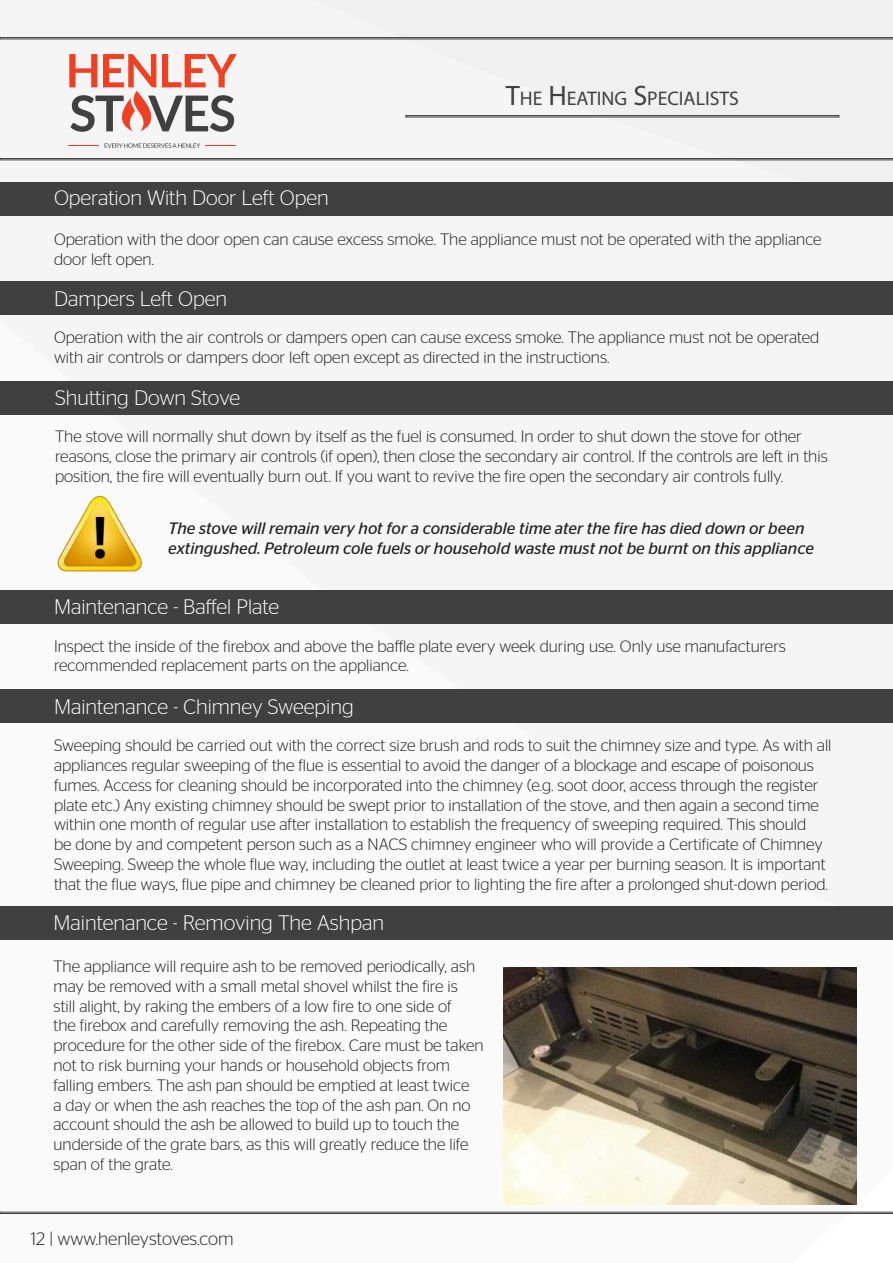
<style>
.page{position:relative;width:893px;height:1263px;background:#fff}
.page>*{position:absolute;margin:0;border:0;box-sizing:border-box;transform-origin:0 0}
.t1{font:300 21px "Stag Sans";color:#fff}
.t2{font:19.8px "Myriad Pro";color:#404041}
.t3{font:300 18px "Stag Sans";color:#221f1f}
.t4{font:300 16.5px/19.8px "Stag Sans";color:#221f1f}
.t5{font:italic 16.5px/19.8px "Stag Sans";color:#221f1f}
.s1{font-size:28.2px}
</style>
<div class="page">
<div style="left:0;top:0;width:893px;height:1214px;background:#f5f5f5"></div>
<svg style="left:0;top:158px;width:893px;height:2px;background:#636364"></svg>
<svg style="left:0;top:37px;width:893px;height:2px;background:#676768"></svg>
<div style="left:406px;top:115px;width:433px;height:2px;border:1px solid #404041"></div>
<svg style="left:69px;top:54px;width:168px;height:78px"></svg>
<hr style="left:69px;top:145px;width:30px;height:1px;background:#ef4023">
<hr style="left:205px;top:145px;width:30px;height:1px;background:#ef4023">
<svg style="left:105px;top:143px;width:95px;height:5px"></svg>
<svg style="left:0;top:1212px;width:893px;height:1px"></svg>
<div style="left:0;top:182px;width:893px;height:34px;background:#404041"></div>
<div style="left:0;top:282px;width:893px;height:33px;background:#404041"></div>
<div style="left:0;top:381px;width:893px;height:33px;background:#404041"></div>
<img style="left:40px;top:488px;width:118px;height:95px">
<div style="left:0;top:590px;width:893px;height:33px;background:#404041"></div>
<div style="left:0;top:690px;width:893px;height:33px;background:#404041"></div>
<div style="left:0;top:906px;width:893px;height:33px;background:#404041"></div>
<img style="left:503px;top:968px;width:353px;height:236px">
<p class="t1" style="left:54px;top:190px;width:276px">Operation With Door Left Open</p>
<p class="t2" style="left:506px;top:86px;width:235px"><span class="s1">T</span>HE <span class="s1">H</span>EATING <span class="s1">S</span>PECIALISTS</p>
<p class="t4" style="left:54px;top:231px;width:769px">Operation with the door open can cause excess smoke. The appliance must not be operated with the appliance door left open.</p>
<p class="t1" style="left:54px;top:290px;width:174px">Dampers Left Open</p>
<p class="t4" style="left:54px;top:328px;width:767px">Operation with the air controls or dampers open can cause excess smoke. The appliance must not be operated with air controls or dampers door left open except as directed in the instructions.</p>
<p class="t1" style="left:55px;top:390px;width:187px">Shutting Down Stove</p>
<p class="t4" style="left:55px;top:428px;width:774px">The stove will normally shut down by itself as the fuel is consumed. In order to shut down the stove for other reasons, close the primary air controls (if open), then close the secondary air control. If the controls are left in this position, the fire will eventually burn out. If you want to revive the fire open the secondary air controls fully.</p>
<p class="t5" style="left:168px;top:520px;width:647px">The stove will remain very hot for a considerable time ater the fire has died down or been extingushed. Petroleum cole fuels or household waste must not be burnt on this appliance</p>
<p class="t1" style="left:54px;top:599px;width:227px">Maintenance - Baffel Plate</p>
<p class="t4" style="left:54px;top:637px;width:733px">Inspect the inside of the firebox and above the baffle plate every week during use. Only use manufacturers recommended replacement parts on the appliance.</p>
<p class="t1" style="left:54px;top:698px;width:301px">Maintenance - Chimney Sweeping</p>
<p class="t4" style="left:54px;top:736px;width:779px">Sweeping should be carried out with the correct size brush and rods to suit the chimney size and type. As with all appliances regular sweeping of the flue is essential to avoid the danger of a blockage and escape of poisonous fumes. Access for cleaning should be incorporated into the chimney (e.g. soot door, access through the register plate etc.) Any existing chimney should be swept prior to installation of the stove, and then again a second time within one month of regular use after installation to establish the frequency of sweeping required. This should<br>be done by and competent person such as a NACS chimney engineer who will provide a Certificate of Chimney Sweeping. Sweep the whole flue way, including the outlet at least twice a year per burning season. It is important that the flue ways, flue pipe and chimney be cleaned prior to lighting the fire after a prolonged shut-down period.</p>
<p class="t1" style="left:53px;top:915px;width:332px">Maintenance - Removing The Ashpan</p>
<p class="t4" style="left:53px;top:957px;width:432px">The appliance will require ash to be removed periodically, ash may be removed with a small metal shovel whilst the fire is still alight, by raking the embers of a low fire to one side of<br>the firebox and carefully removing the ash. Repeating the procedure for the other side of the firebox. Care must be taken not to risk burning your hands or household objects from falling embers. The ash pan should be emptied at least twice<br>a day or when the ash reaches the top of the ash pan. On no account should the ash be allowed to build up to touch the underside of the grate bars, as this will greatly reduce the life span of the grate.</p>
<p class="t3" style="left:31px;top:1231px;width:204px">12 | www.henleystoves.com</p>
</div>
